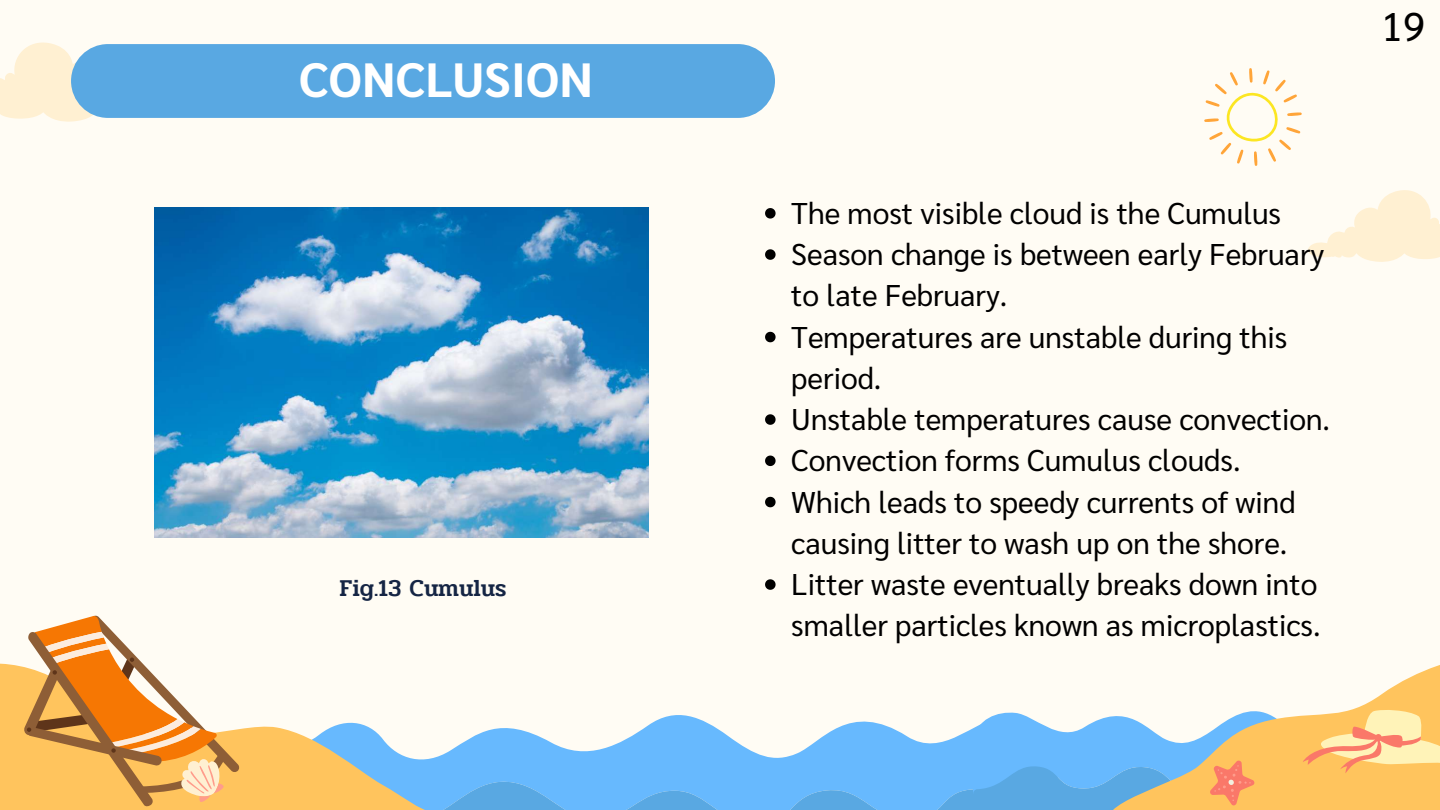
<style>
.page{position:relative;width:1440px;height:810px;background:#fffcf4}
.page>*{position:absolute;margin:0;border:0;box-sizing:border-box;transform-origin:0 0}
.t1{font:700 48px "Sarabun";color:#fff}
.t2{font:40px "Sarabun";color:#000}
.t3{font:30px/41.2px "Sarabun";color:#000}
.t4{font:500 24px "Pridi";color:#152544}
</style>
<div class="page">
<svg style="left:1308px;top:190px;width:132px;height:72px"></svg>
<svg style="left:0;top:42px;width:102px;height:80px"></svg>
<div style="left:0;top:663px;width:24px;height:147px;background:#ffc45d"></div>
<svg style="left:24px;top:615px;width:1416px;height:195px"></svg>
<svg style="left:1204px;top:68px;width:98px;height:98px"></svg>
<div style="left:71px;top:44px;width:704px;height:74px;background:#59a8e2;border-radius:37px"></div>
<img style="left:154px;top:208px;width:494px;height:329px">
<svg style="left:765px;top:208px;width:11px;height:11px"></svg>
<svg style="left:765px;top:249px;width:11px;height:11px"></svg>
<svg style="left:765px;top:332px;width:11px;height:10px"></svg>
<svg style="left:765px;top:414px;width:11px;height:11px"></svg>
<svg style="left:765px;top:456px;width:11px;height:10px"></svg>
<svg style="left:765px;top:497px;width:11px;height:10px"></svg>
<svg style="left:765px;top:579px;width:11px;height:11px"></svg>
<h1 class="t1" style="left:299px;top:46px;width:295px">CONCLUSION</h1>
<p class="t4" style="left:340px;top:570px;width:168px">Fig.13 Cumulus</p>
<h2 class="t2" style="left:1381px;top:-2px;width:45px">19</h2>
<p class="t3" style="left:791px;top:191px;width:540px">The most visible cloud is the Cumulus Season change is between early February to late February.<br>Temperatures are unstable during this period.<br>Unstable temperatures cause convection.<br>Convection forms Cumulus clouds.<br>Which leads to speedy currents of wind causing litter to wash up on the shore.<br>Litter waste eventually breaks down into smaller particles known as microplastics.</p>
</div>
